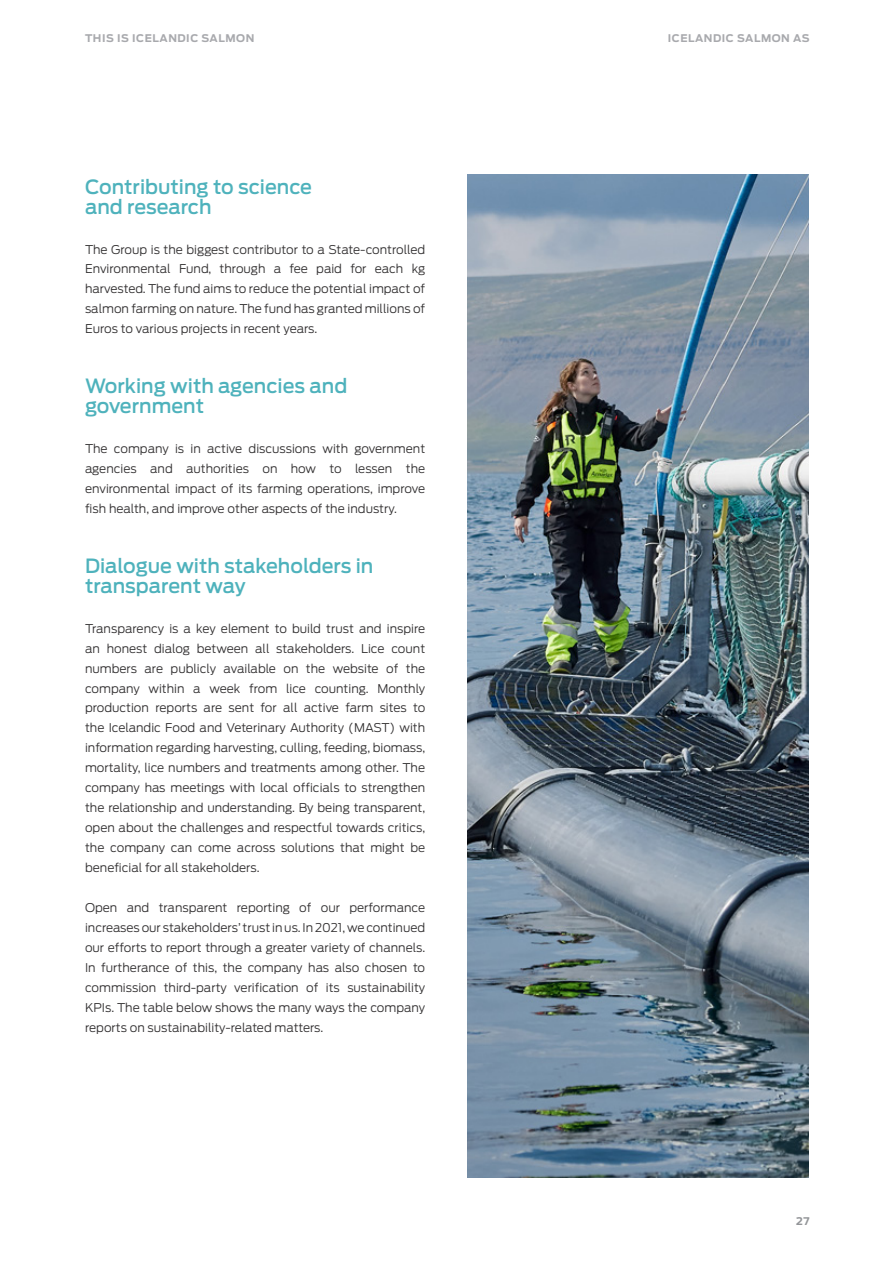
<style>
.page{position:relative;width:893px;height:1263px;background:#fff}
.page>*{position:absolute;margin:0;border:0;box-sizing:border-box;transform-origin:0 0}
.t1{font:500 19.5px/20px "Ford Antenna";color:#4eb2bc}
.t2{font:300 12px/20px "Ford Antenna";color:#312f30;text-align:justify}
.t3{font:700 10.5px "Ford Antenna";letter-spacing:.05em;color:#a8a9ad}
.t4{font:700 10.5px "Ford Antenna";color:#939598}
</style>
<div class="page">
<img style="left:468px;top:175px;width:340px;height:1003px">
<p class="t3" style="left:85px;top:29px;width:171px">THIS IS ICELANDIC SALMON</p>
<p class="t3" style="left:668px;top:29px;width:143px">ICELANDIC SALMON AS</p>
<h1 class="t1" style="left:85px;top:174px;width:229px">Contributing to science and research</h1>
<p class="t2" style="left:85px;top:238px;width:342px">The Group is the biggest contributor to a State-controlled Environmental Fund, through a fee paid for each kg harvested. The fund aims to reduce the potential impact of salmon farming on nature. The fund has granted millions of Euros to various projects in recent years.</p>
<h1 class="t1" style="left:85px;top:374px;width:264px">Working with agencies and government</h1>
<p class="t2" style="left:85px;top:437px;width:342px">The company is in active discussions with government agencies and authorities on how to lessen the environmental impact of its farming operations, improve fish health, and improve other aspects of the industry.</p>
<h1 class="t1" style="left:85px;top:553px;width:290px">Dialogue with stakeholders in transparent way</h1>
<p class="t2" style="left:85px;top:617px;width:342px">Transparency is a key element to build trust and inspire an honest dialog between all stakeholders. Lice count numbers are publicly available on the website of the company within a week from lice counting. Monthly production reports are sent for all active farm sites to the Icelandic Food and Veterinary Authority (MAST) with information regarding harvesting, culling, feeding, biomass, mortality, lice numbers and treatments among other. The company has meetings with local officials to strengthen the relationship and understanding. By being transparent, open about the challenges and respectful towards critics, the company can come across solutions that might be beneficial for all stakeholders.</p>
<p class="t2" style="left:85px;top:896px;width:342px">Open and transparent reporting of our performance increases our stakeholders’ trust in us. In 2021, we continued our efforts to report through a greater variety of channels.<br>In furtherance of this, the company has also chosen to commission third-party verification of its sustainability KPIs. The table below shows the many ways the company reports on sustainability-related matters.</p>
<p class="t4" style="left:796px;top:1211px;width:15px">27</p>
</div>
